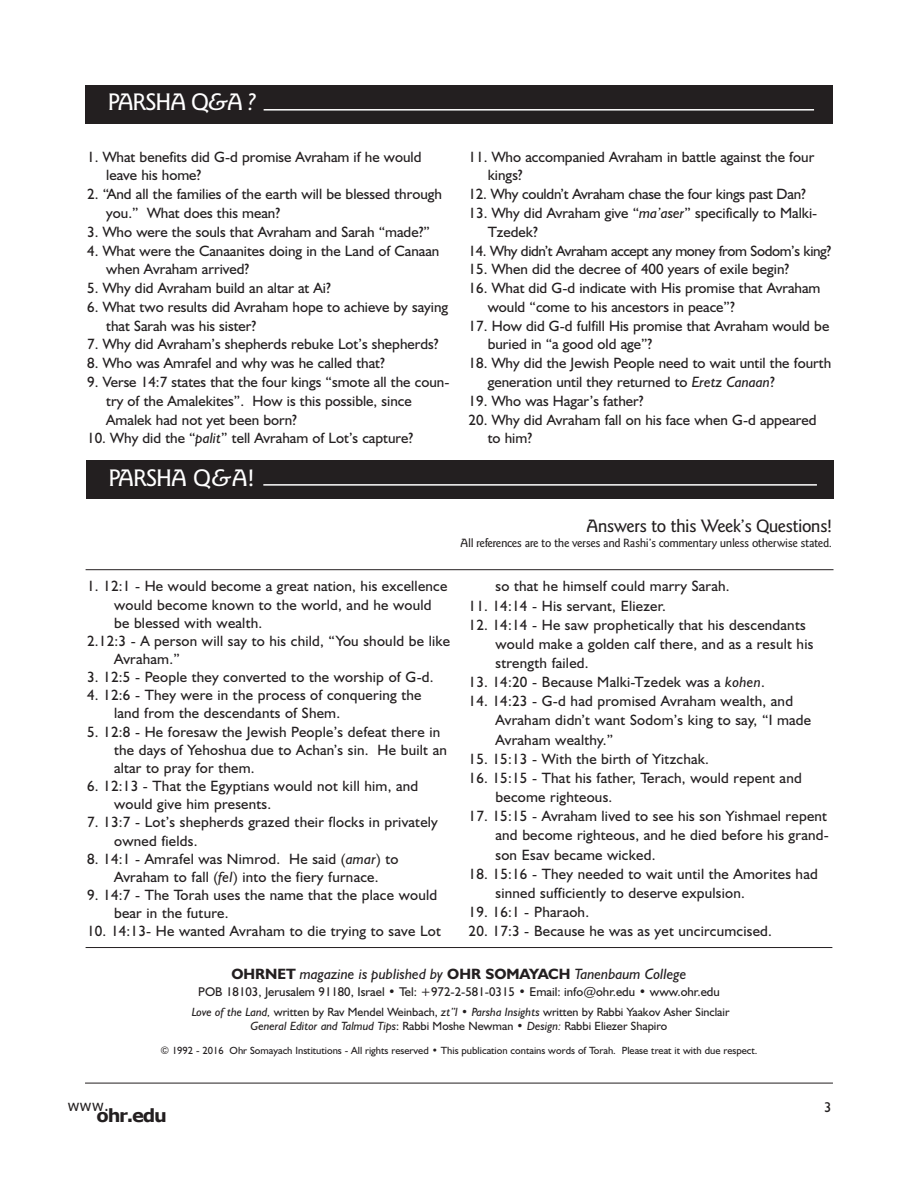
<style>
.page{position:relative;width:918px;height:1188px;background:#fff}
.page>*{position:absolute;margin:0;border:0;box-sizing:border-box;transform-origin:0 0}
.t1{font:500 24px "Goudy Sans IT Cby BT";letter-spacing:-.055em;color:#fff}
.t2{font:500 18px "Goudy Sans IT Cby BT";letter-spacing:-.035em;color:#231f20}
.t3{font:700 18px "Verdana";letter-spacing:-.07em;color:#231f20}
.t4{font:15px/18.8px "Humanist 521 BT";letter-spacing:.015em;color:#231f20}
.t5{font:italic 15px "Humanist 521 BT";color:#231f20}
.t6{font:15px "Humanist 521 BT";letter-spacing:-.025em;color:#231f20}
.t7{font:15px "Humanist 521 BT";letter-spacing:-.015em;color:#231f20}
.t8{font:15px "Verdana";color:#231f20}
.t9{font:14.25px "Humanist 521 BT";color:#231f20}
.t10{font:12.75px "Humanist 521 BT";color:#231f20}
.t11{font:12px/14.4px "Humanist 521 BT";color:#231f20;text-align:center}
.t12{font:500 12px "Goudy Sans IT Cby BT";letter-spacing:-.035em;color:#231f20}
.t13{font:10.5px "Humanist 521 BT";color:#231f20}
.s1{font-style:italic}
.s2{font-weight:700;font-style:normal}
</style>
<div class="page">
<hr style="left:85px;top:1083px;width:748px;height:1px;background:#231f20">
<div style="left:85px;top:85px;width:748px;height:38px;background:#231f20"></div>
<div style="left:86px;top:460px;width:748px;height:39px;background:#231f20"></div>
<hr style="left:264px;top:109px;width:550px;height:2px;background:#fff">
<hr style="left:263px;top:484px;width:554px;height:2px;background:#fff">
<hr style="left:86px;top:569px;width:748px;height:1px;background:#231f20">
<hr style="left:86px;top:947px;width:746px;height:1px;background:#231f20">
<h1 class="t1" style="left:108px;top:88px;width:150px">PARSHA Q<span class="s1">&amp;</span>A <span class="s1">?</span></h1>
<p class="t4" style="left:106px;top:147px;width:317px;text-indent:-19px">1. What benefits did G-d promise Avraham if he would leave his home?</p>
<p class="t4" style="left:106px;top:185px;width:337px;text-indent:-19px">2. “And all the families of the earth will be blessed through you.” What does this mean?</p>
<p class="t4" style="left:87px;top:222px;width:344px">3. Who were the souls that Avraham and Sarah “made?”</p>
<p class="t4" style="left:106px;top:241px;width:335px;text-indent:-19px">4. What were the Canaanites doing in the Land of Canaan when Avraham arrived?</p>
<p class="t4" style="left:87px;top:279px;width:245px">5. Why did Avraham build an altar at Ai?</p>
<p class="t4" style="left:106px;top:297px;width:343px;text-indent:-19px">6. What two results did Avraham hope to achieve by saying that Sarah was his sister?</p>
<p class="t4" style="left:87px;top:335px;width:353px">7. Why did Avraham’s shepherds rebuke Lot’s shepherds?</p>
<p class="t4" style="left:87px;top:354px;width:299px">8. Who was Amrafel and why was he called that?</p>
<p class="t4" style="left:106px;top:372px;width:345px;text-indent:-19px">9. Verse 14:7 states that the four kings “smote all the coun&shy;try of the Amalekites”. How is this possible, since<br>Amalek had not yet been born?</p>
<p class="t4" style="left:87px;top:429px;width:327px">10. Why did the “<span class="s1">palit</span>” tell Avraham of Lot’s capture?</p>
<h1 class="t1" style="left:108px;top:464px;width:148px">PARSHA Q<span class="s1">&amp;</span>A!</h1>
<p class="t4" style="left:488px;top:147px;width:328px;text-indent:-19px">11. Who accompanied Avraham in battle against the four kings?</p>
<p class="t7" style="left:469px;top:185px;width:339px">12. Why couldn’t Avraham chase the four kings past Dan?</p>
<p class="t4" style="left:488px;top:203px;width:331px;text-indent:-19px">13. Why did Avraham give “<span class="s1">ma’aser</span>” specifically to Malki-<br>Tzedek?</p>
<p class="t6" style="left:469px;top:242px;width:364px">14. Why didn’t Avraham accept any money from Sodom’s king?</p>
<p class="t4" style="left:469px;top:260px;width:322px">15. When did the decree of 400 years of exile begin?</p>
<p class="t4" style="left:488px;top:279px;width:334px;text-indent:-19px">16. What did G-d indicate with His promise that Avraham would “come to his ancestors in peace”?</p>
<p class="t4" style="left:488px;top:316px;width:343px;text-indent:-19px">17. How did G-d fulfill His promise that Avraham would be buried in “a good old age”?</p>
<p class="t4" style="left:488px;top:354px;width:345px;text-indent:-19px">18. Why did the Jewish People need to wait until the fourth generation until they returned to <span class="s1">Eretz Canaan</span>?</p>
<p class="t4" style="left:469px;top:391px;width:176px">19. Who was Hagar’s father?</p>
<p class="t4" style="left:488px;top:410px;width:330px;text-indent:-19px">20. Why did Avraham fall on his face when G-d appeared to him?</p>
<p class="t2" style="left:586px;top:516px;width:247px">Answers to this Week’s Questions!</p>
<p class="t12" style="left:460px;top:536px;width:373px">All references are to the verses and Rashi’s commentary unless otherwise stated.</p>
<p class="t4" style="left:87px;top:577px;width:362px">1. 12:1 - He would become a great nation, his excellence</p>
<p class="t4" style="left:114px;top:595px;width:319px">would become known to the world, and he would</p>
<p class="t4" style="left:114px;top:613px;width:150px">be blessed with wealth.</p>
<p class="t4" style="left:87px;top:631px;width:365px">2.12:3 - A person will say to his child, “You should be like</p>
<p class="t4" style="left:114px;top:649px;width:67px">Avraham.”</p>
<p class="t4" style="left:87px;top:668px;width:348px">3. 12:5 - People they converted to the worship of G-d.</p>
<p class="t4" style="left:114px;top:686px;width:309px;line-height:18.1px;text-indent:-27px">4. 12:6 - They were in the process of conquering the land from the descendants of Shem.</p>
<p class="t4" style="left:114px;top:722px;width:334px;line-height:18.1px;text-indent:-27px">5. 12:8 - He foresaw the Jewish People’s defeat there in the days of Yehoshua due to Achan’s sin. He built an altar to pray for them.</p>
<p class="t4" style="left:114px;top:777px;width:306px;line-height:18.1px;text-indent:-27px">6. 12:13 - That the Egyptians would not kill him, and would give him presents.</p>
<p class="t4" style="left:114px;top:813px;width:325px;line-height:18.1px;text-indent:-27px">7. 13:7 - Lot’s shepherds grazed their flocks in privately owned fields.</p>
<p class="t4" style="left:87px;top:849px;width:313px;line-height:18.1px;text-align:center">8. 14:1 - Amrafel was Nimrod. He said (<span class="s1">amar</span>) to<br>Avraham to fall (<span class="s1">fel</span>) into the fiery furnace.</p>
<p class="t4" style="left:114px;top:886px;width:325px;line-height:18.1px;text-indent:-27px">9. 14:7 - The Torah uses the name that the place would bear in the future.</p>
<p class="t4" style="left:87px;top:922px;width:355px">10. 14:13- He wanted Avraham to die trying to save Lot</p>
<p class="t4" style="left:496px;top:577px;width:236px">so that he himself could marry Sarah.</p>
<p class="t4" style="left:469px;top:596px;width:199px">11. 14:14 - His servant, Eliezer.</p>
<p class="t4" style="left:496px;top:615px;width:319px;line-height:19.2px;text-indent:-27px">12. 14:14 - He saw prophetically that his descendants would make a golden calf there, and as a result his strength failed.</p>
<p class="t4" style="left:469px;top:673px;width:298px">13. 14:20 - Because Malki-Tzedek was a <span class="s1">kohen</span>.</p>
<p class="t4" style="left:496px;top:692px;width:317px;line-height:19.2px;text-indent:-27px">14. 14:23 - G-d had promised Avraham wealth, and<br>Avraham didn’t want Sodom’s king to say, “I made<br>Avraham wealthy.”</p>
<p class="t4" style="left:469px;top:749px;width:242px">15. 15:13 - With the birth of Yitzchak.</p>
<p class="t4" style="left:496px;top:768px;width:308px;line-height:19.2px;text-indent:-27px">16. 15:15 - That his father, Terach, would repent and become righteous.</p>
<p class="t4" style="left:496px;top:807px;width:335px;line-height:19.2px;text-align:justify;text-indent:-27px">17. 15:15 - Avraham lived to see his son Yishmael repent and become righteous, and he died before his grand&shy;son Esav became wicked.</p>
<p class="t4" style="left:496px;top:864px;width:324px;line-height:19.2px;text-indent:-27px">18. 15:16 - They needed to wait until the Amorites had sinned sufficiently to deserve expulsion.</p>
<p class="t4" style="left:469px;top:903px;width:122px">19. 16:1 - Pharaoh.</p>
<p class="t4" style="left:469px;top:922px;width:305px">20. 17:3 - Because he was as yet uncircumcised.</p>
<p class="t5" style="left:231px;top:965px;width:456px"><span class="s2">OHRNET</span> magazine is published by <span class="s2">OHR SOMAYACH</span> Tanenbaum College</p>
<p class="t10" style="left:198px;top:984px;width:523px">POB 18103, Jerusalem 91180, Israel • Tel: +972-2-581-0315 • Email: info@ohr.edu • www.ohr.edu</p>
<p class="t11" style="left:192px;top:1004px;width:539px"><span class="s1">Love of the Land,</span> written by Rav Mendel Weinbach, <span class="s1">zt”l</span> • <span class="s1">Parsha Insights</span> written by Rabbi Yaakov Asher Sinclair<br><span class="s1">General Editor and Talmud Tips</span>: Rabbi Moshe Newman • <span class="s1">Design:</span> Rabbi Eliezer Shapiro</p>
<p class="t13" style="left:160px;top:1045px;width:599px">© 1992 - 2016 Ohr Somayach Institutions - All rights reserved • This publication contains words of Torah. Please treat it with due respect.</p>
<p class="t8" style="left:67px;top:1096px;width:43px">www.</p>
<p class="t9" style="left:824px;top:1099px;width:9px">3</p>
<p class="t3" style="left:97px;top:1104px;width:72px">ohr.edu</p>
</div>
